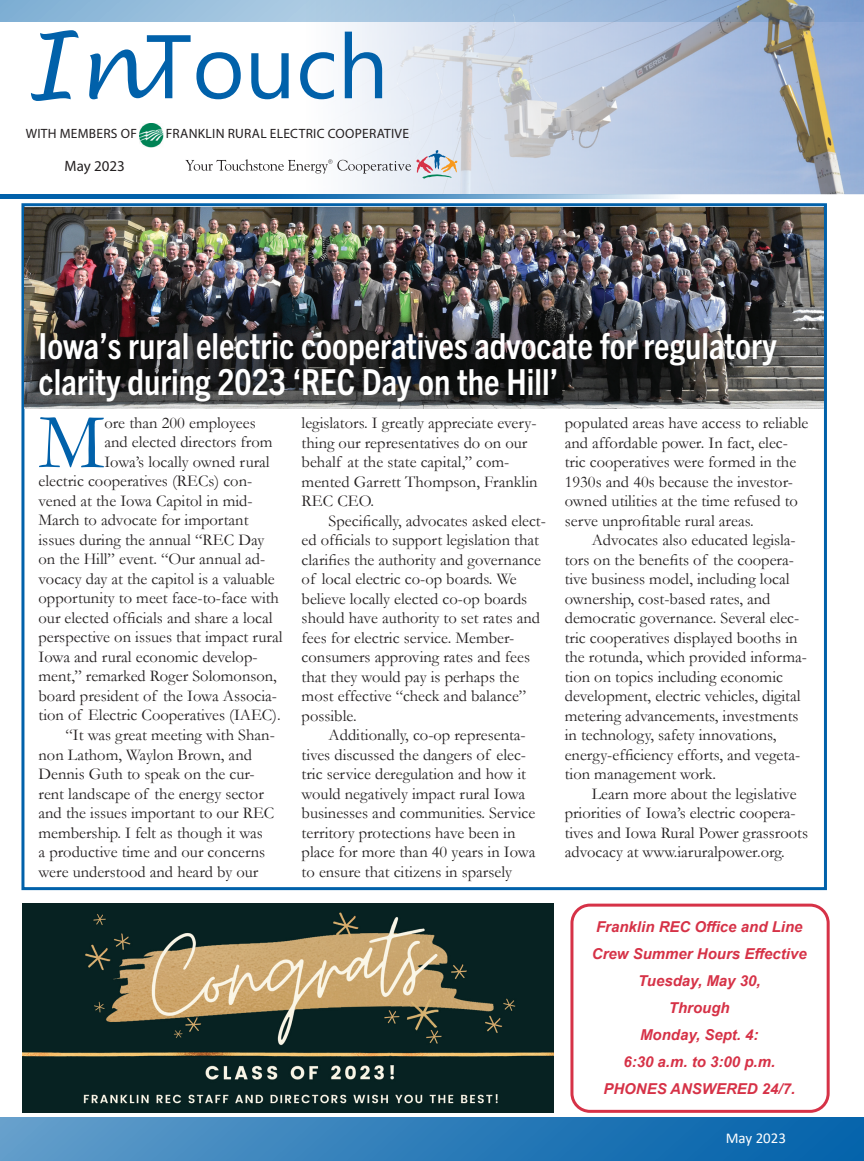
<style>
.page{position:relative;width:864px;height:1161px;background:#fff}
.page>*{position:absolute;margin:0;border:0;box-sizing:border-box;transform-origin:0 0}
.t1{font:90px "Ebrima";color:#0161aa}
.t2{font:79.05px "Garamond";color:#0161aa}
.t3{font:700 condensed 36px/36px "Trade Gothic Next LT Pro";color:#fff}
.t4{font:16.5px/19.5px "Garamond";color:#231f20}
.t5{font:italic 700 15px/27px "Arial";color:#d63247;text-align:center}
.t6{font:15px "Calibri";color:#fff}
.t7{font:15px "Myriad Pro";color:#231f20}
.t8{font:13.5px "Myriad Pro";letter-spacing:.02em;color:#231f20}
.s1{font-family:"Lucida Handwriting";font-style:italic}
</style>
<div class="page">
<div style="left:0;top:1118px;width:864px;height:43px;background:linear-gradient(to right,#619cca,#0060aa)"></div>
<img style="left:291px;top:21px;width:573px;height:173px">
<svg style="left:185px;top:150px;width:272px;height:29px"></svg>
<img style="left:140px;top:123px;width:23px;height:24px">
<svg style="left:0;top:0;width:864px;height:21px;background:#96b5d2"></svg>
<svg style="left:0;top:194px;width:864px;height:5px"></svg>
<div style="left:21px;top:203px;width:806px;height:687px;border:3px solid #0161aa"></div>
<img style="left:24px;top:207px;width:799px;height:202px">
<img style="left:22px;top:904px;width:531px;height:209px">
<div style="left:570px;top:904px;width:260px;height:209px;border:3px solid #d63247;border-radius:18px"></div>
<h1 class="t1" style="left:23px;top:0;width:367px"><span class="s1">In</span>Touch</h1>
<p class="t8" style="left:26px;top:125px;width:113px">WITH MEMBERS OF</p>
<p class="t8" style="left:166px;top:125px;width:245px">FRANKLIN RURAL ELECTRIC COOPERATIVE</p>
<p class="t7" style="left:65px;top:156px;width:62px">May 2023</p>
<h3 class="t3" style="left:39px;top:327px;width:740px">Iowa’s rural electric cooperatives advocate for regulatory clarity during 2023 ‘REC Day on the Hill’</h3>
<h2 class="t2" style="left:39px;top:389px;width:67px">M</h2>
<p class="t4" style="left:104px;top:413px;width:153px">ore than 200 employees</p>
<p class="t4" style="left:565px;top:413px;width:245px">populated areas have access to reliable and affordable power. In fact, elec&shy;tric cooperatives were formed in the 1930s and 40s because the investor&shy;owned utilities at the time refused to serve unprofitable rural areas.</p>
<p class="t4" style="left:565px;top:530px;width:244px;text-indent:27px">Advocates also educated legisla&shy;tors on the benefits of the coopera&shy;tive business model, including local ownership, cost-based rates, and democratic governance. Several elec&shy;tric cooperatives displayed booths in the rotunda, which provided informa&shy;tion on topics including economic development, electric vehicles, digital metering advancements, investments in technology, safety innovations, energy-efficiency efforts, and vegeta&shy;tion management work.</p>
<p class="t4" style="left:565px;top:783px;width:245px;text-indent:27px">Learn more about the legislative priorities of Iowa’s electric coopera&shy;tives and Iowa Rural Power grassroots advocacy at www.iaruralpower.org.</p>
<p class="t4" style="left:302px;top:413px;width:237px">legislators. I greatly appreciate every&shy;thing our representatives do on our behalf at the state capital,” com&shy;mented Garrett Thompson, Franklin<br>REC CEO.</p>
<p class="t4" style="left:302px;top:510px;width:246px;text-indent:27px">Specifically, advocates asked elect&shy;ed officials to support legislation that clarifies the authority and governance of local electric co-op boards. We believe locally elected co-op boards should have authority to set rates and fees for electric service. Member&shy;consumers approving rates and fees that they would pay is perhaps the most effective “check and balance” possible.</p>
<p class="t4" style="left:302px;top:725px;width:235px;text-indent:27px">Additionally, co-op representa&shy;tives discussed the dangers of elec&shy;tric service deregulation and how it would negatively impact rural Iowa businesses and communities. Service territory protections have been in place for more than 40 years in Iowa to ensure that citizens in sparsely</p>
<p class="t4" style="left:104px;top:432px;width:170px">and elected directors from</p>
<p class="t4" style="left:104px;top:452px;width:167px">Iowa’s locally owned rural</p>
<p class="t4" style="left:39px;top:471px;width:215px">electric cooperatives (RECs) con-</p>
<p class="t4" style="left:39px;top:491px;width:216px">vened at the Iowa Capitol in mid-</p>
<p class="t4" style="left:39px;top:510px;width:211px">March to advocate for important</p>
<p class="t4" style="left:39px;top:530px;width:227px">issues during the annual “REC Day</p>
<p class="t4" style="left:39px;top:549px;width:228px">on the Hill” event. “Our annual ad-</p>
<p class="t4" style="left:39px;top:569px;width:238px">vocacy day at the capitol is a valuable</p>
<p class="t4" style="left:39px;top:588px;width:242px">opportunity to meet face-to-face with</p>
<p class="t4" style="left:39px;top:608px;width:236px">our elected officials and share a local</p>
<p class="t4" style="left:39px;top:627px;width:246px">perspective on issues that impact rural</p>
<p class="t4" style="left:39px;top:647px;width:221px">Iowa and rural economic develop-</p>
<p class="t4" style="left:39px;top:666px;width:240px">ment,” remarked Roger Solomonson,</p>
<p class="t4" style="left:39px;top:686px;width:240px">board president of the Iowa Associa-</p>
<p class="t4" style="left:39px;top:705px;width:244px">tion of Electric Cooperatives (IAEC).</p>
<p class="t4" style="left:66px;top:725px;width:211px">“It was great meeting with Shan-</p>
<p class="t4" style="left:39px;top:744px;width:215px">non Lathom, Waylon Brown, and</p>
<p class="t4" style="left:39px;top:764px;width:218px">Dennis Guth to speak on the cur-</p>
<p class="t4" style="left:39px;top:783px;width:227px">rent landscape of the energy sector</p>
<p class="t4" style="left:39px;top:803px;width:237px">and the issues important to our REC</p>
<p class="t4" style="left:39px;top:822px;width:226px">membership. I felt as though it was</p>
<p class="t4" style="left:39px;top:842px;width:228px">a productive time and our concerns</p>
<p class="t4" style="left:39px;top:861px;width:221px">were understood and heard by our</p>
<p class="t5" style="left:592px;top:913px;width:216px">Franklin REC Office and Line<br>Crew Summer Hours Effective<br>Tuesday, May 30,<br>Through<br>Monday, Sept. 4:<br>6:30 a.m. to 3:00 p.m.<br>PHONES ANSWERED 24/7.</p>
<p class="t6" style="left:726px;top:1127px;width:62px">May 2023</p>
</div>
